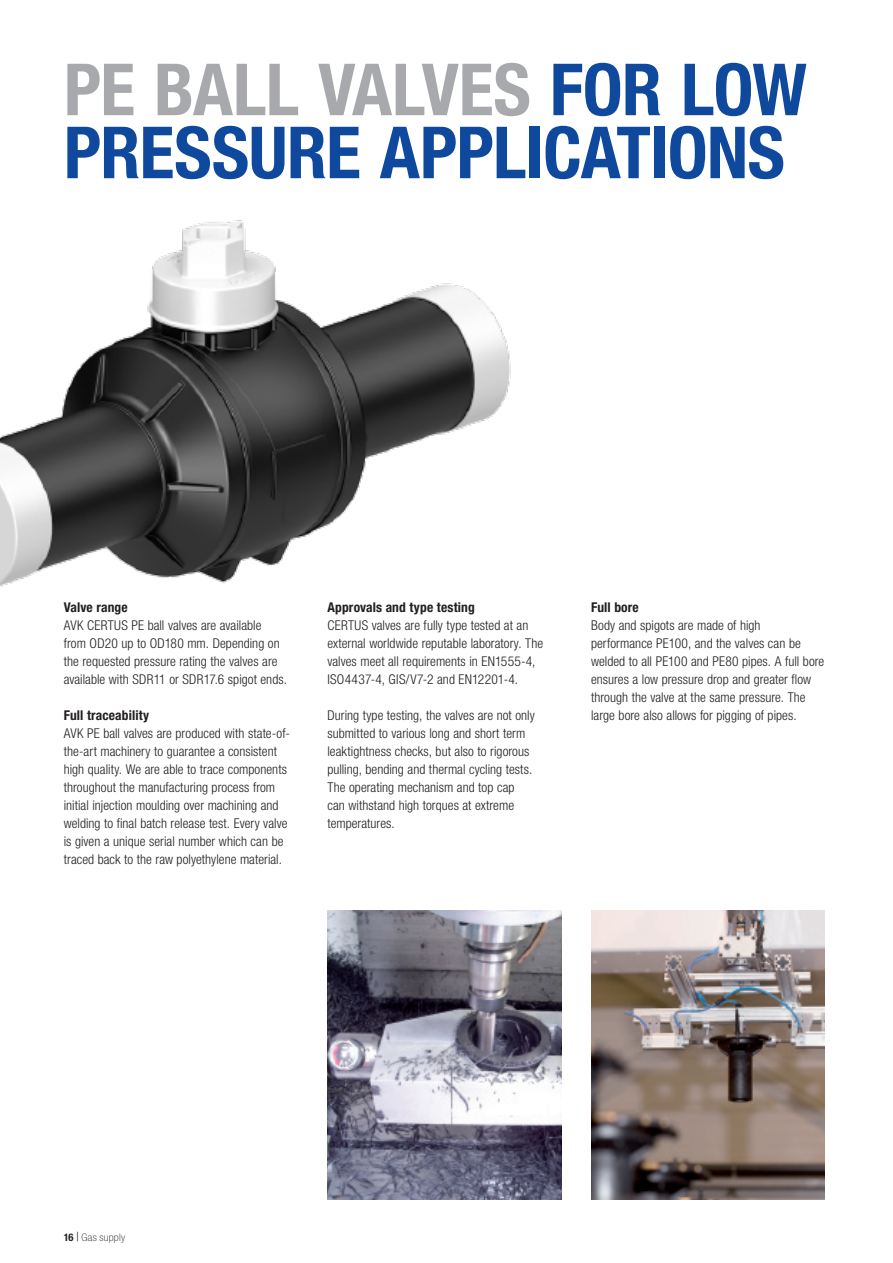
<style>
.page{position:relative;width:893px;height:1263px;background:#fff}
.page>*{position:absolute;margin:0;border:0;box-sizing:border-box;transform-origin:0 0}
.HEADLINE_BLUE{font:700 condensed 72px/63px "Helvetica Neue LT Pro";letter-spacing:-.01em;color:#0f499d}
.BODY{font:300 condensed 13.5px/18px "Helvetica Neue LT Pro";letter-spacing:.005em;color:#231f20}
.SUB_HEADLINES{font:700 condensed 13.5px "Helvetica Neue LT Pro";letter-spacing:.01em;color:#231f20}
.t1{font:100 condensed 10.5px "Helvetica Neue LT Pro";letter-spacing:.02em;color:#231f20;scale:1.1 1}
.s1{color:#a8a9ad}
.s2{font-weight:700}
.s3{font-family:"Times New Roman";font-weight:700;font-stretch:normal}
</style>
<div class="page">
<img style="left:591px;top:910px;width:234px;height:289px">
<img style="left:327px;top:910px;width:234px;height:289px">
<img style="left:0;top:220px;width:511px;height:367px">
<p class="HEADLINE_BLUE" style="left:64px;top:57px;width:745px"><span class="s1">PE BALL VALVES</span> FOR LOW<br>PRESSURE APPLICATIONS</p>
<p class="SUB_HEADLINES" style="left:64px;top:599px;width:65px">Valve range</p>
<p class="BODY" style="left:64px;top:616px;width:225px">AVK CERTUS PE ball valves are available from OD20 up to OD180 mm. Depending on the requested pressure rating the valves are available with SDR11 or SDR17.6 spigot ends.</p>
<p class="SUB_HEADLINES" style="left:64px;top:707px;width:87px">Full traceability</p>
<p class="BODY" style="left:64px;top:724px;width:228px">AVK PE ball valves are produced with state-of&shy;the-art machinery to guarantee a consistent high quality. We are able to trace components throughout the manufacturing process from initial injection moulding over machining and welding to final batch release test. Every valve is given a unique serial number which can be traced back to the raw polyethylene material.</p>
<p class="SUB_HEADLINES" style="left:327px;top:599px;width:149px">Approvals and type testing</p>
<p class="BODY" style="left:327px;top:616px;width:217px">CERTUS valves are fully type tested at an external worldwide reputable laboratory. The valves meet all requirements in EN1555-4, ISO4437-4, GIS/V7-2 and EN12201-4.</p>
<p class="BODY" style="left:327px;top:706px;width:209px">During type testing, the valves are not only submitted to various long and short term leaktightness checks, but also to rigorous pulling, bending and thermal cycling tests.<br>The operating mechanism and top cap can withstand high torques at extreme temperatures.</p>
<p class="SUB_HEADLINES" style="left:591px;top:599px;width:49px">Full bore</p>
<p class="BODY" style="left:591px;top:616px;width:235px">Body and spigots are made of high performance PE100, and the valves can be welded to all PE100 and PE80 pipes. A full bore ensures a low pressure drop and greater flow through the valve at the same pressure. The large bore also allows for pigging of pipes.</p>
<p class="t1" style="left:64px;top:1231px;width:57px"><span class="s2">16</span> <span class="s3">|</span> Gas supply</p>
</div>
